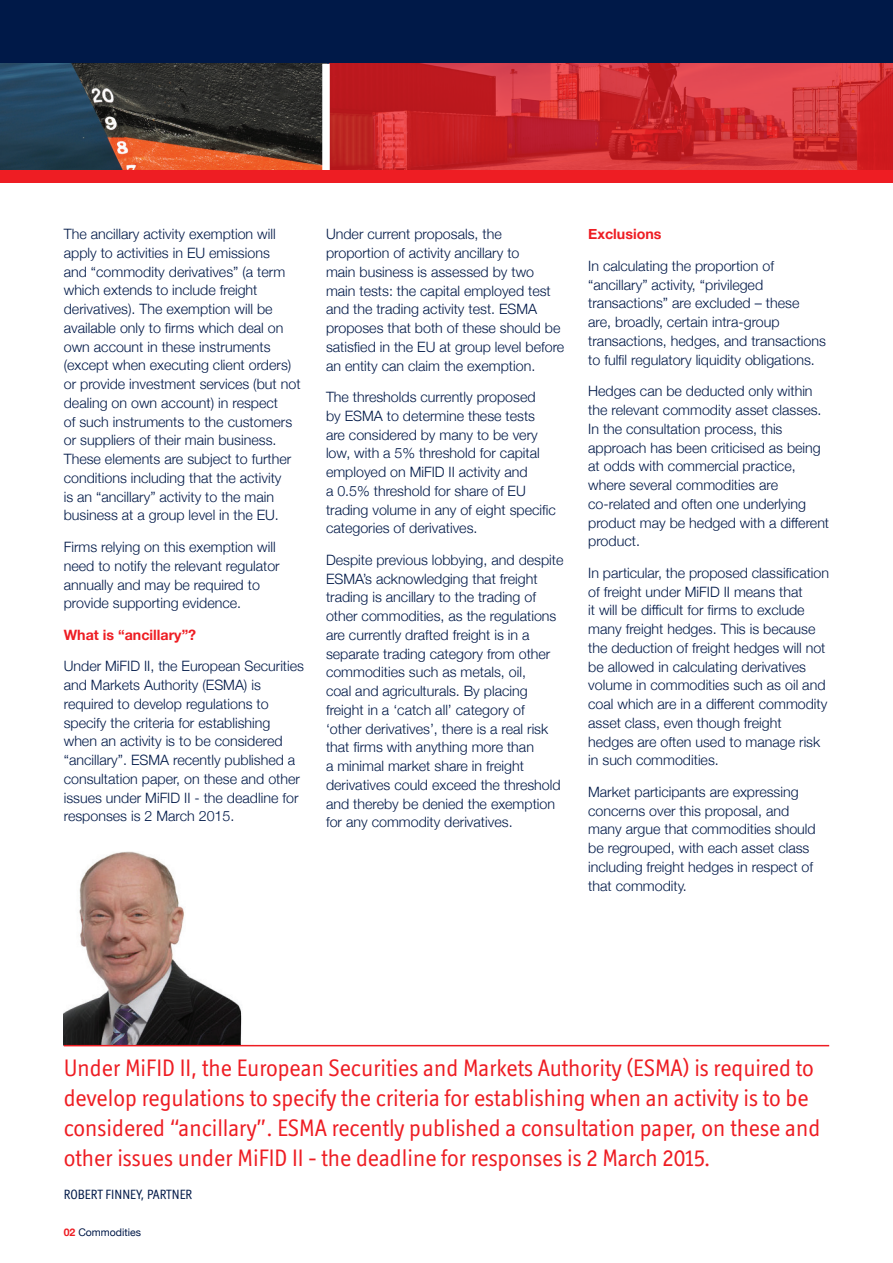
<style>
.page{position:relative;width:893px;height:1263px;background:#fff}
.page>*{position:absolute;margin:0;border:0;box-sizing:border-box;transform-origin:0 0}
.t1{font:24px/30px "Officina Display ITC";color:#ee1d23}
.t2{font:300 14.25px/18.8px "Helvetica Neue";color:#001948}
.t3{font:700 14.25px "Helvetica Neue";color:#ee1d23}
.t4{font:13.5px "Officina Display ITC";color:#001948}
.t5{font:10.5px "Helvetica Neue";color:#001948}
.s1{font-weight:700;color:#ee1d23}
</style>
<div class="page">
<img style="left:64px;top:851px;width:189px;height:194px">
<div style="left:0;top:0;width:893px;height:170px;background:#001948"></div>
<img style="left:0;top:64px;width:322px;height:106px">
<img style="left:330px;top:64px;width:563px;height:106px">
<div style="left:322px;top:64px;width:8px;height:106px;background:#fff"></div>
<div style="left:0;top:170px;width:893px;height:13px;background:#ee1d23"></div>
<hr style="left:64px;top:1045px;width:765px;height:1px;background:#ee1d23">
<p class="t2" style="left:64px;top:224px;width:238px">The ancillary activity exemption will apply to activities in EU emissions<br>and “commodity derivatives” (a term which extends to include freight derivatives). The exemption will be available only to firms which deal on own account in these instruments (except when executing client orders) or provide investment services (but not dealing on own account) in respect<br>of such instruments to the customers or suppliers of their main business.<br>These elements are subject to further conditions including that the activity<br>is an “ancillary” activity to the main business at a group level in the EU.</p>
<p class="t2" style="left:64px;top:537px;width:217px">Firms relying on this exemption will need to notify the relevant regulator annually and may be required to provide supporting evidence.</p>
<p class="t3" style="left:64px;top:623px;width:134px">What is “ancillary”?</p>
<p class="t2" style="left:64px;top:656px;width:242px">Under MiFID II, the European Securities and Markets Authority (ESMA) is required to develop regulations to specify the criteria for establishing when an activity is to be considered “ancillary”. ESMA recently published a consultation paper, on these and other issues under MiFID II - the deadline for responses is 2 March 2015.</p>
<p class="t2" style="left:326px;top:224px;width:240px">Under current proposals, the proportion of activity ancillary to<br>main business is assessed by two main tests: the capital employed test and the trading activity test. ESMA proposes that both of these should be satisfied in the EU at group level before an entity can claim the exemption.</p>
<p class="t2" style="left:326px;top:387px;width:231px">The thresholds currently proposed<br>by ESMA to determine these tests are considered by many to be very low, with a 5% threshold for capital employed on MiFID II activity and<br>a 0.5% threshold for share of EU trading volume in any of eight specific categories of derivatives.</p>
<p class="t2" style="left:326px;top:550px;width:239px">Despite previous lobbying, and despite ESMA’s acknowledging that freight trading is ancillary to the trading of other commodities, as the regulations are currently drafted freight is in a separate trading category from other commodities such as metals, oil,<br>coal and agriculturals. By placing freight in a ‘catch all’ category of ‘other derivatives’, there is a real risk that firms with anything more than<br>a minimal market share in freight derivatives could exceed the threshold and thereby be denied the exemption for any commodity derivatives.</p>
<p class="t3" style="left:588px;top:223px;width:75px">Exclusions</p>
<p class="t2" style="left:588px;top:256px;width:239px">In calculating the proportion of “ancillary” activity, “privileged transactions” are excluded – these<br>are, broadly, certain intra-group transactions, hedges, and transactions to fulfil regulatory liquidity obligations.</p>
<p class="t2" style="left:588px;top:381px;width:242px">Hedges can be deducted only within the relevant commodity asset classes.<br>In the consultation process, this approach has been criticised as being at odds with commercial practice, where several commodities are co-related and often one underlying product may be hedged with a different product.</p>
<p class="t2" style="left:588px;top:562px;width:242px">In particular, the proposed classification of freight under MiFID II means that<br>it will be difficult for firms to exclude many freight hedges. This is because the deduction of freight hedges will not be allowed in calculating derivatives volume in commodities such as oil and coal which are in a different commodity asset class, even though freight hedges are often used to manage risk in such commodities.</p>
<p class="t2" style="left:588px;top:782px;width:229px">Market participants are expressing concerns over this proposal, and many argue that commodities should be regrouped, with each asset class including freight hedges in respect of that commodity.</p>
<p class="t1" style="left:64px;top:1053px;width:758px">Under MiFID II, the European Securities and Markets Authority (ESMA) is required to develop regulations to specify the criteria for establishing when an activity is to be considered “ancillary”. ESMA recently published a consultation paper, on these and other issues under MiFID II - the deadline for responses is 2 March 2015.</p>
<p class="t4" style="left:64px;top:1186px;width:130px">ROBERT FINNEY, PARTNER</p>
<p class="t5" style="left:64px;top:1225px;width:79px"><span class="s1">02</span> Commodities</p>
</div>
